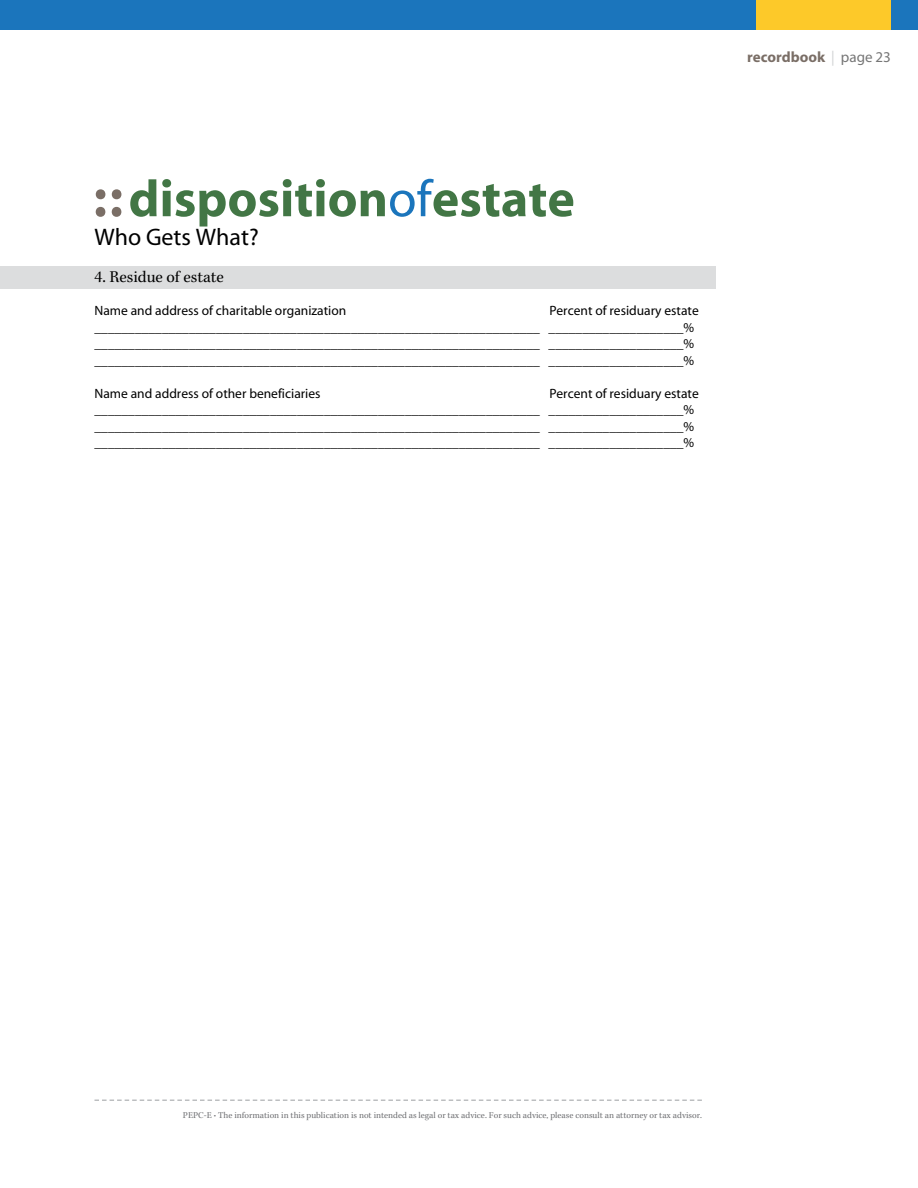
<style>
.page{position:relative;width:918px;height:1188px;background:#fff}
.page>*{position:absolute;margin:0;border:0;box-sizing:border-box;transform-origin:0 0}
.t1{font:700 52.05px "Myriad";color:#427645}
.t2{font:24px "Myriad";color:#000}
.t3{font:16.5px "Kepler";color:#000}
.t4{font:700 15px "Myriad";color:#7a6e66}
.t5{font:13.5px "Myriad";color:#000}
.t6{font:9px "Kepler";color:#6d6e71}
.s1{font-size:54.3px;color:#7a6e66}
.s2{font-weight:400;color:#1b75bc}
.s3{font-weight:400;color:#d1d3d4}
.s4{font-weight:400;color:#767676}
</style>
<div class="page">
<div style="left:0;top:266px;width:716px;height:23px;background:#dcddde"></div>
<svg style="left:94px;top:1100px;width:608px;height:1px"></svg>
<div style="left:0;top:0;width:918px;height:30px;background:#1b75bc"></div>
<div style="left:756px;top:0;width:135px;height:30px;background:#fdc929"></div>
<h1 class="t1" style="left:93px;top:172px;width:483px"><span class="s1">::</span> disposition<span class="s2">of</span>estate</h1>
<h2 class="t2" style="left:94px;top:225px;width:166px">Who Gets What?</h2>
<p class="t3" style="left:94px;top:268px;width:131px">4. Residue of estate</p>
<p class="t5" style="left:94px;top:304px;width:253px">Name and address of charitable organization</p>
<p class="t5" style="left:549px;top:304px;width:151px">Percent of residuary estate</p>
<p class="t5" style="left:94px;top:321px;width:601px">__________________________________________________________________ ____________________%</p>
<p class="t5" style="left:94px;top:337px;width:601px">__________________________________________________________________ ____________________%</p>
<p class="t5" style="left:94px;top:354px;width:601px">__________________________________________________________________ ____________________%</p>
<p class="t5" style="left:94px;top:403px;width:601px">__________________________________________________________________ ____________________%</p>
<p class="t5" style="left:94px;top:420px;width:601px">__________________________________________________________________ ____________________%</p>
<p class="t5" style="left:94px;top:436px;width:601px">__________________________________________________________________ ____________________%</p>
<p class="t5" style="left:94px;top:387px;width:228px">Name and address of other beneficiaries</p>
<p class="t5" style="left:549px;top:387px;width:151px">Percent of residuary estate</p>
<p class="t4" style="left:747px;top:49px;width:145px">recordbook <span class="s3">|</span> <span class="s4">page 23</span></p>
<p class="t6" style="left:183px;top:1110px;width:521px">PEPC-E • The information in this publication is not intended as legal or tax advice. For such advice, please consult an attorney or tax advisor.</p>
</div>
